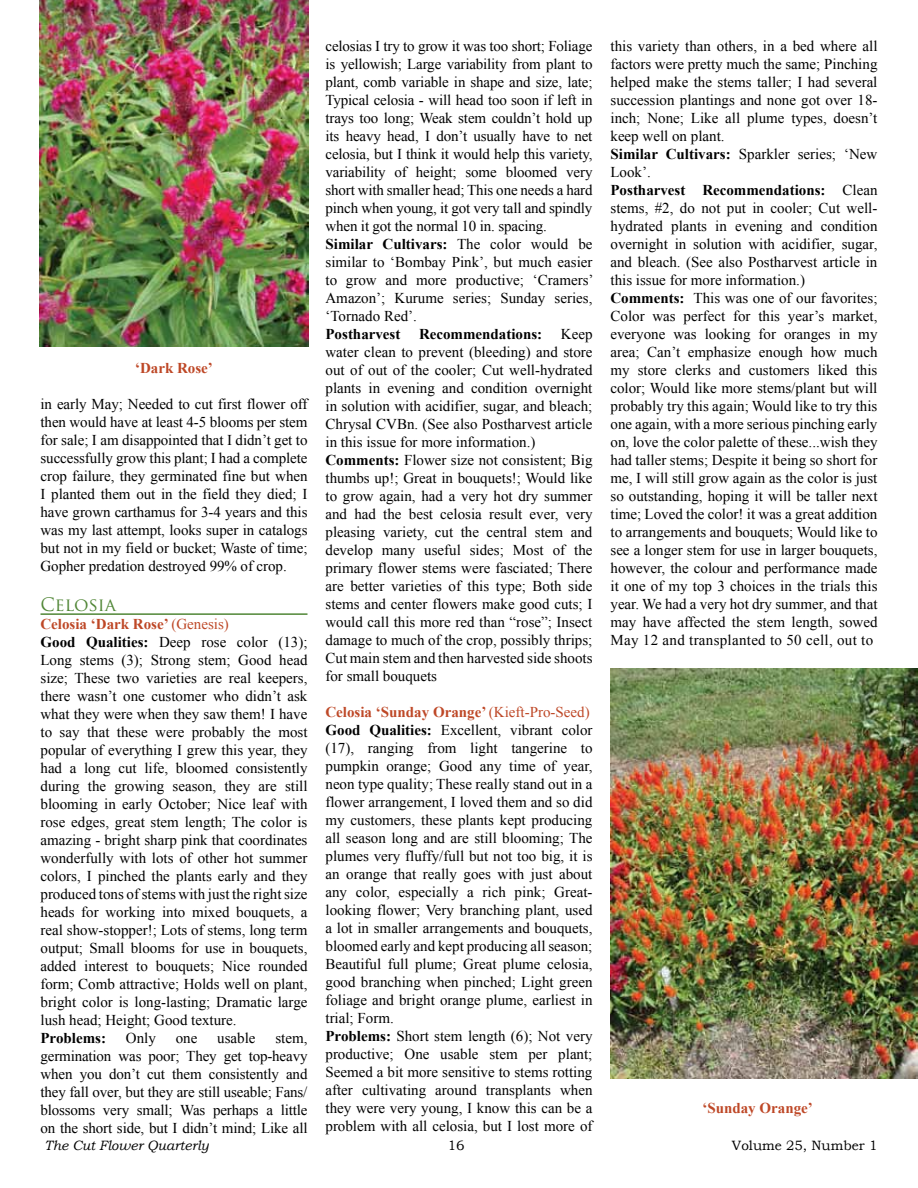
<style>
.page{position:relative;width:918px;height:1188px;background:#fff}
.page>*{position:absolute;margin:0;border:0;box-sizing:border-box;transform-origin:0 0}
.t1{font:18px "Trajan Pro";color:#508636}
.t2{font:15px/18px "Times New Roman";color:#000}
.t3{font:700 15px "Times New Roman";color:#be4827}
.t4{font:700 15px "Times New Roman";color:#000}
.t5{font:italic 13.5px "Bookman Old Style";color:#000}
.t6{font:13.5px "Bookman Old Style";color:#000}
.s1{font-weight:700;color:#be4827}
.s2{color:#be4827}
.s3{font-weight:700}
</style>
<div class="page">
<img style="left:39px;top:0;width:270px;height:347px">
<img style="left:610px;top:668px;width:308px;height:410px">
<hr style="left:40px;top:613px;width:268px;height:2px;background:#508636">
<p class="t3" style="left:135px;top:358px;width:79px">‘Dark Rose’</p>
<p class="t2" style="left:41px;top:395px;width:269px;text-align:justify">in early May; Needed to cut first flower off then would have at least 4-5 blooms per stem for sale; I am disappointed that I didn’t get to successfully grow this plant; I had a complete crop failure, they germinated fine but when I planted them out in the field they died; I have grown carthamus for 3-4 years and this was my last attempt, looks super in catalogs but not in my field or bucket; Waste of time; Gopher predation destroyed 99% of crop.</p>
<p class="t1" style="left:40px;top:593px;width:77px">CELOSIA</p>
<p class="t2" style="left:40px;top:615px;width:269px"><span class="s1">Celosia ‘Dark Rose’</span> <span class="s2">(Genesis)<br></span><span class="s3">Good Qualities:</span> Deep rose color (13); Long stems (3); Strong stem; Good head size; These two varieties are real keepers, there wasn’t one customer who didn’t ask what they were when they saw them! I have to say that these were probably the most popular of everything I grew this year, they had a long cut life, bloomed consistently during the growing season, they are still blooming in early October; Nice leaf with rose edges, great stem length; The color is amazing - bright sharp pink that coordinates wonderfully with lots of other hot summer colors, I pinched the plants early and they produced tons of stems with just the right size heads for working into mixed bouquets, a real show-stopper!; Lots of stems, long term output; Small blooms for use in bouquets, added interest to bouquets; Nice rounded form; Comb attractive; Holds well on plant, bright color is long-lasting; Dramatic large lush head; Height; Good texture.</p>
<p class="t4" style="left:40px;top:1028px;width:67px">Problems:</p>
<p class="t2" style="left:126px;top:1029px;width:31px">Only</p>
<p class="t2" style="left:176px;top:1029px;width:23px">one</p>
<p class="t2" style="left:217px;top:1029px;width:40px">usable</p>
<p class="t2" style="left:40px;top:1029px;width:269px;text-align:justify;text-indent:235px">stem, germination was poor; They get top-heavy when you don’t cut them consistently and they fall over, but they are still useable; Fans/ blossoms very small; Was perhaps a little on the short side, but I didn’t mind; Like all</p>
<p class="t2" style="left:326px;top:37px;width:270px">celosias I try to grow it was too short; Foliage is yellowish; Large variability from plant to plant, comb variable in shape and size, late; Typical celosia - will head too soon if left in trays too long; Weak stem couldn’t hold up its heavy head, I don’t usually have to net celosia, but I think it would help this variety, variability of height; some bloomed very short with smaller head; This one needs a hard pinch when young, it got very tall and spindly when it got the normal 10 in. spacing.<br><span class="s3">Similar Cultivars:</span> The color would be similar to ‘Bombay Pink’, but much easier to grow and more productive; ‘Cramers’ Amazon’; Kurume series; Sunday series, ‘Tornado Red’.<br><span class="s3">Postharvest Recommendations:</span> Keep water clean to prevent (bleeding) and store out of out of the cooler; Cut well-hydrated plants in evening and condition overnight in solution with acidifier, sugar, and bleach; Chrysal CVBn. (See also Postharvest article in this issue for more information.)<br><span class="s3">Comments:</span> Flower size not consistent; Big thumbs up!; Great in bouquets!; Would like to grow again, had a very hot dry summer and had the best celosia result ever, very pleasing variety, cut the central stem and develop many useful sides; Most of the primary flower stems were fasciated; There are better varieties of this type; Both side stems and center flowers make good cuts; I would call this more red than “rose”; Insect damage to much of the crop, possibly thrips; Cut main stem and then harvested side shoots for small bouquets</p>
<p class="t2" style="left:326px;top:703px;width:269px"><span class="s1">Celosia ‘Sunday Orange’</span> <span class="s2">(Kieft-Pro-Seed)<br></span><span class="s3">Good Qualities:</span> Excellent, vibrant color (17), ranging from light tangerine to pumpkin orange; Good any time of year, neon type quality; These really stand out in a flower arrangement, I loved them and so did my customers, these plants kept producing all season long and are still blooming; The plumes very fluffy/full but not too big, it is an orange that really goes with just about any color, especially a rich pink; Great&shy;looking flower; Very branching plant, used a lot in smaller arrangements and bouquets, bloomed early and kept producing all season; Beautiful full plume; Great plume celosia, good branching when pinched; Light green foliage and bright orange plume, earliest in trial; Form.<br><span class="s3">Problems:</span> Short stem length (6); Not very productive; One usable stem per plant; Seemed a bit more sensitive to stems rotting after cultivating around transplants when they were very young, I know this can be a problem with all celosia, but I lost more of</p>
<p class="t2" style="left:610px;top:37px;width:269px">this variety than others, in a bed where all factors were pretty much the same; Pinching helped make the stems taller; I had several succession plantings and none got over 18- inch; None; Like all plume types, doesn’t keep well on plant.<br><span class="s3">Similar Cultivars:</span> Sparkler series; ‘New Look’.<br><span class="s3">Postharvest Recommendations:</span> Clean stems, #2, do not put in cooler; Cut well&shy;hydrated plants in evening and condition overnight in solution with acidifier, sugar, and bleach. (See also Postharvest article in this issue for more information.)<br><span class="s3">Comments:</span> This was one of our favorites; Color was perfect for this year’s market, everyone was looking for oranges in my area; Can’t emphasize enough how much my store clerks and customers liked this color; Would like more stems/plant but will probably try this again; Would like to try this one again, with a more serious pinching early on, love the color palette of these...wish they had taller stems; Despite it being so short for me, I will still grow again as the color is just so outstanding, hoping it will be taller next time; Loved the color! it was a great addition to arrangements and bouquets; Would like to see a longer stem for use in larger bouquets, however, the colour and performance made it one of my top 3 choices in the trials this year. We had a very hot dry summer, and that may have affected the stem length, sowed May 12 and transplanted to 50 cell, out to</p>
<p class="t3" style="left:702px;top:1098px;width:112px">‘Sunday Orange’</p>
<p class="t5" style="left:45px;top:1136px;width:166px">The Cut Flower Quarterly</p>
<p class="t6" style="left:448px;top:1137px;width:18px">16</p>
<p class="t6" style="left:732px;top:1137px;width:147px">Volume 25, Number 1</p>
</div>
